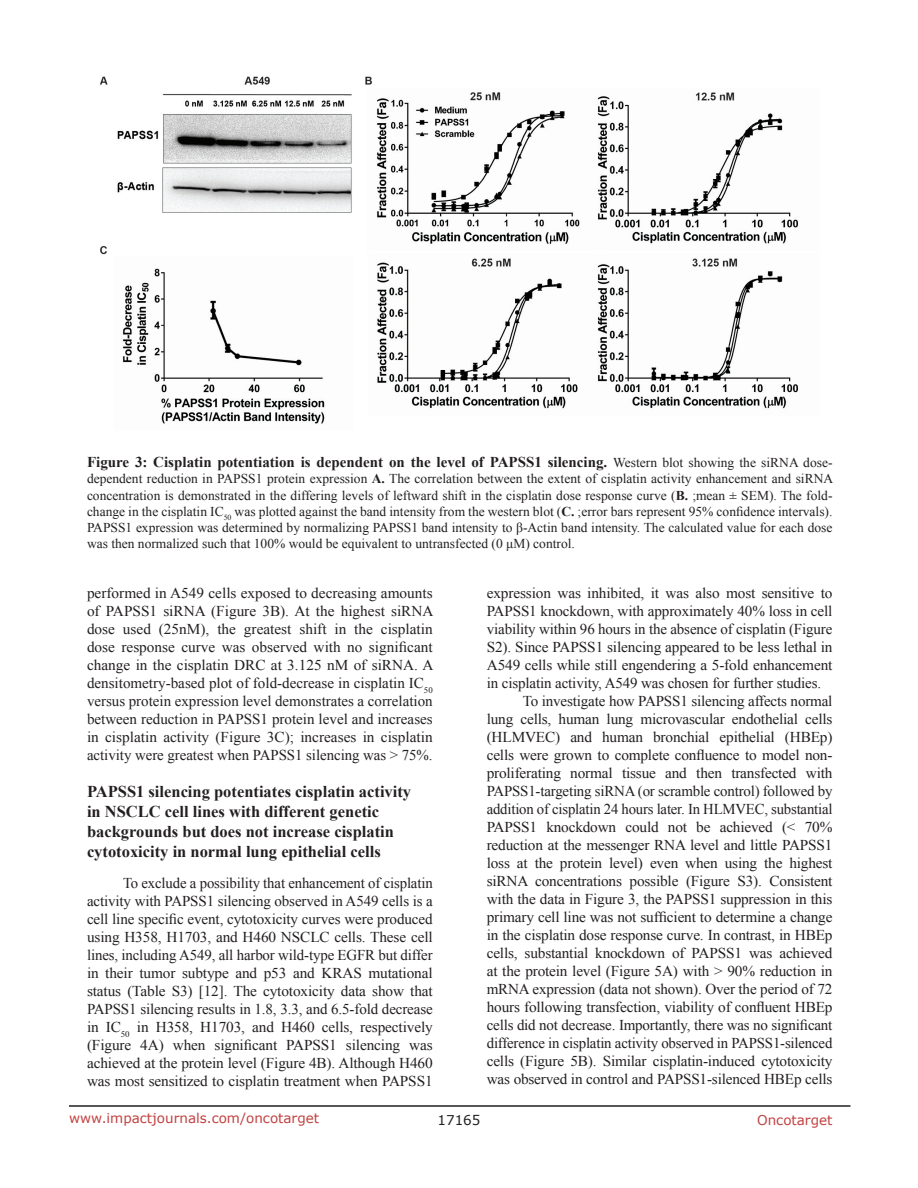
<style>
.page{position:relative;width:918px;height:1188px;background:#fff}
.page>*{position:absolute;margin:0;border:0;box-sizing:border-box;transform-origin:0 0}
.SubHeading{font:700 16.5px/19.8px "Times New Roman";color:#231f20}
.BodyText{font:15px/18px "Times New Roman";letter-spacing:-.01em;color:#231f20;text-align:justify}
.FigureText{font:700 15px "Times New Roman";color:#231f20}
.FigureText-2{font:13.5px/16.2px "Times New Roman";color:#231f20;text-align:justify}
.t1{font:13.5px "Verdana";color:#c24141}
.t2{font:13.5px "Verdana";color:#231f20}
.s1{font-weight:400;font-size:13.5px}
.s2{font-weight:700}
</style>
<div class="page">
<hr style="left:69px;top:1105px;width:781px;height:2px;background:#231f20">
<img style="left:100px;top:76px;width:698px;height:348px">
<p class="FigureText" style="left:87px;top:452px;width:747px">Figure 3: Cisplatin potentiation is dependent on the level of PAPSS1 silencing. <span class="s1">Western blot showing the siRNA dose-</span></p>
<p class="FigureText-2" style="left:87px;top:471px;width:748px">dependent reduction in PAPSS1 protein expression <span class="s2">A.</span> The correlation between the extent of cisplatin activity enhancement and siRNA concentration is demonstrated in the differing levels of leftward shift in the cisplatin dose response curve (<span class="s2">B.</span> ;mean ± SEM). The fold&shy;change in the cisplatin IC<sub>50</sub> was plotted against the band intensity from the western blot (<span class="s2">C.</span> ;error bars represent 95% confidence intervals).<br>PAPSS1 expression was determined by normalizing PAPSS1 band intensity to β-Actin band intensity. The calculated value for each dose was then normalized such that 100% would be equivalent to untransfected (0 μM) control.</p>
<p class="BodyText" style="left:87px;top:583px;width:348px">performed in A549 cells exposed to decreasing amounts of PAPSS1 siRNA (Figure 3B). At the highest siRNA dose used (25nM), the greatest shift in the cisplatin dose response curve was observed with no significant change in the cisplatin DRC at 3.125 nM of siRNA. A densitometry-based plot of fold-decrease in cisplatin IC<sub>50 </sub>versus protein expression level demonstrates a correlation between reduction in PAPSS1 protein level and increases in cisplatin activity (Figure 3C); increases in cisplatin activity were greatest when PAPSS1 silencing was &gt; 75%.</p>
<p class="SubHeading" style="left:87px;top:782px;width:326px">PAPSS1 silencing potentiates cisplatin activity in NSCLC cell lines with different genetic backgrounds but does not increase cisplatin cytotoxicity in normal lung epithelial cells</p>
<p class="BodyText" style="left:87px;top:874px;width:347px;text-indent:36px">To exclude a possibility that enhancement of cisplatin activity with PAPSS1 silencing observed in A549 cells is a cell line specific event, cytotoxicity curves were produced using H358, H1703, and H460 NSCLC cells. These cell lines, including A549, all harbor wild-type EGFR but differ in their tumor subtype and p53 and KRAS mutational status (Table S3) [12]. The cytotoxicity data show that PAPSS1 silencing results in 1.8, 3.3, and 6.5-fold decrease in IC<sub>50</sub> in H358, H1703, and H460 cells, respectively (Figure 4A) when significant PAPSS1 silencing was achieved at the protein level (Figure 4B). Although H460 was most sensitized to cisplatin treatment when PAPSS1</p>
<p class="BodyText" style="left:487px;top:583px;width:347px">expression was inhibited, it was also most sensitive to PAPSS1 knockdown, with approximately 40% loss in cell viability within 96 hours in the absence of cisplatin (Figure S2). Since PAPSS1 silencing appeared to be less lethal in A549 cells while still engendering a 5-fold enhancement in cisplatin activity, A549 was chosen for further studies.</p>
<p class="BodyText" style="left:487px;top:691px;width:347px;text-indent:36px">To investigate how PAPSS1 silencing affects normal lung cells, human lung microvascular endothelial cells (HLMVEC) and human bronchial epithelial (HBEp) cells were grown to complete confluence to model non&shy;proliferating normal tissue and then transfected with PAPSS1-targeting siRNA (or scramble control) followed by addition of cisplatin 24 hours later. In HLMVEC, substantial PAPSS1 knockdown could not be achieved (&lt; 70% reduction at the messenger RNA level and little PAPSS1 loss at the protein level) even when using the highest siRNA concentrations possible (Figure S3). Consistent with the data in Figure 3, the PAPSS1 suppression in this primary cell line was not sufficient to determine a change in the cisplatin dose response curve. In contrast, in HBEp cells, substantial knockdown of PAPSS1 was achieved at the protein level (Figure 5A) with &gt; 90% reduction in mRNA expression (data not shown). Over the period of 72 hours following transfection, viability of confluent HBEp cells did not decrease. Importantly, there was no significant difference in cisplatin activity observed in PAPSS1-silenced cells (Figure 5B). Similar cisplatin-induced cytotoxicity was observed in control and PAPSS1-silenced HBEp cells</p>
<p class="t1" style="left:69px;top:1109px;width:252px">www.impactjournals.com/oncotarget</p>
<p class="t2" style="left:438px;top:1111px;width:44px">17165</p>
<p class="t1" style="left:757px;top:1111px;width:77px">Oncotarget</p>
</div>
